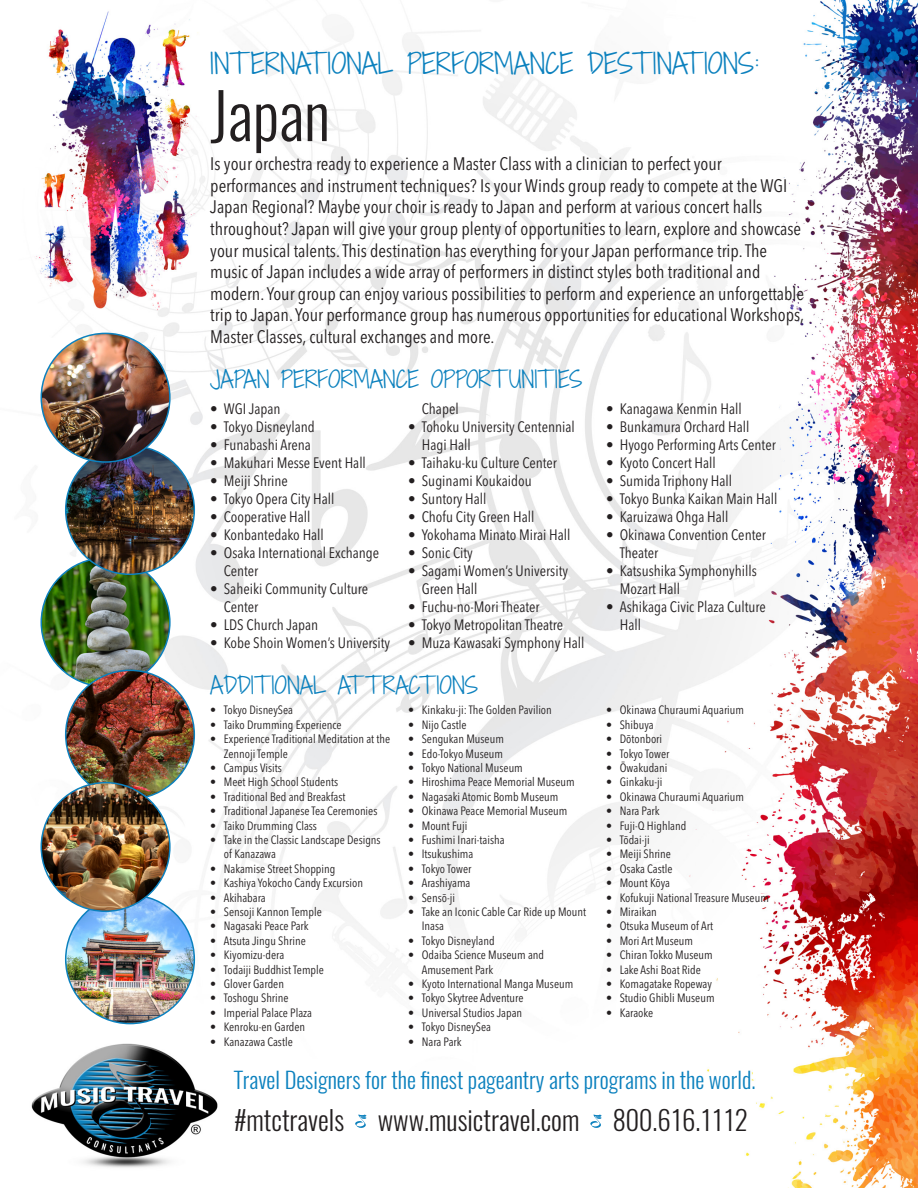
<style>
.page{position:relative;width:918px;height:1188px;background:#fff}
.page>*{position:absolute;margin:0;border:0;box-sizing:border-box;transform-origin:0 0}
.Head_1{font:300 63px "Oswald";color:#231f20}
.t1{font:300 27px "Oswald";color:#231f20}
.Head_1-2{font:300 27px "Shadows Into";color:#0c81be}
.Head_1-3{font:300 22.5px "Oswald";color:#0c81be}
.Head_1-4{font:300 22.5px "Shadows Into";color:#0c81be}
.Body_Copy{font:condensed 18px/21.6px "Avenir Next LT Pro";color:#231f20}
.t2{font:condensed 15px/18px "Avenir Next LT Pro";color:#231f20}
.t3{font:condensed 12px/14.4px "Avenir Next LT Pro";color:#231f20}
</style>
<div class="page">
<img style="left:31px;top:0;width:887px;height:1188px">
<svg style="left:355px;top:1114px;width:12px;height:14px"></svg>
<svg style="left:590px;top:1114px;width:12px;height:14px"></svg>
<img style="left:41px;top:558px;width:129px;height:129px;border-radius:64px">
<img style="left:66px;top:446px;width:128px;height:128px;border-radius:64px">
<img style="left:66px;top:895px;width:128px;height:129px;border-radius:64px">
<img style="left:41px;top:333px;width:129px;height:129px;border-radius:64px">
<img style="left:66px;top:670px;width:128px;height:129px;border-radius:64px">
<img style="left:41px;top:783px;width:129px;height:128px;border-radius:64px">
<p class="Head_1-2" style="left:210px;top:43px;width:551px">INT ERNATIONAL PERFORMANCE DESTINATIONS:</p>
<p class="Head_1" style="left:210px;top:74px;width:121px">Japan</p>
<p class="Body_Copy" style="left:210px;top:153px;width:595px">Is your orchestra ready to experience a Master Class with a clinician to perfect your performances and instrument techniques? Is your Winds group ready to compete at the WGI Japan Regional? Maybe your choir is ready to Japan and perform at various concert halls throughout? Japan will give your group plenty of opportunities to learn, explore and showcase your musical talents. This destination has everything for your Japan performance trip. The music of Japan includes a wide array of performers in distinct styles both traditional and modern. Your group can enjoy various possibilities to perform and experience an unforgettable trip to Japan. Your performance group has numerous opportunities for educational Workshops, Master Classes, cultural exchanges and more.</p>
<p class="Head_1-4" style="left:210px;top:363px;width:374px">JAPAN PERFORMANCE OPPORT UNITIES</p>
<p class="t2" style="left:210px;top:400px;width:72px">• WGI Japan</p>
<p class="t2" style="left:210px;top:418px;width:106px">• Tokyo Disneyland</p>
<p class="t2" style="left:210px;top:436px;width:102px">• Funabashi Arena</p>
<p class="t2" style="left:210px;top:454px;width:157px">• Makuhari Messe Event Hall</p>
<p class="t2" style="left:210px;top:472px;width:79px">• Meiji Shrine</p>
<p class="t2" style="left:210px;top:490px;width:126px">• Tokyo Opera City Hall</p>
<p class="t2" style="left:210px;top:508px;width:102px">• Cooperative Hall</p>
<p class="t2" style="left:210px;top:526px;width:115px">• Konbantedako Hall</p>
<p class="t2" style="left:224px;top:544px;width:157px;text-indent:-14px">• Osaka International Exchange<br>Center</p>
<p class="t2" style="left:224px;top:580px;width:146px;text-indent:-14px">• Saheiki Community Culture<br>Center</p>
<p class="t2" style="left:210px;top:616px;width:109px">• LDS Church Japan</p>
<p class="t2" style="left:210px;top:634px;width:181px">• Kobe Shoin Women’s University</p>
<p class="t2" style="left:422px;top:400px;width:38px">Chapel</p>
<p class="t2" style="left:422px;top:418px;width:155px;text-indent:-14px">• Tohoku University Centennial<br>Hagi Hall</p>
<p class="t2" style="left:408px;top:454px;width:150px">• Taihaku-ku Culture Center</p>
<p class="t2" style="left:408px;top:472px;width:125px">• Suginami Koukaidou</p>
<p class="t2" style="left:408px;top:490px;width:80px">• Suntory Hall</p>
<p class="t2" style="left:408px;top:508px;width:128px">• Chofu City Green Hall</p>
<p class="t2" style="left:408px;top:526px;width:164px">• Yokohama Minato Mirai Hall</p>
<p class="t2" style="left:408px;top:544px;width:66px">• Sonic City</p>
<p class="t2" style="left:422px;top:562px;width:148px;text-indent:-14px">• Sagami Women’s University<br>Green Hall</p>
<p class="t2" style="left:408px;top:598px;width:133px">• Fuchu-no-Mori Theater</p>
<p class="t2" style="left:408px;top:616px;width:156px">• Tokyo Metropolitan Theatre</p>
<p class="t2" style="left:408px;top:634px;width:178px">• Muza Kawasaki Symphony Hall</p>
<p class="Head_1-4" style="left:210px;top:669px;width:269px">ADDITIONAL AT T RACTIONS</p>
<p class="t3" style="left:210px;top:703px;width:84px">• Tokyo DisneySea</p>
<p class="t3" style="left:210px;top:717px;width:133px">• Taiko Drumming Experience</p>
<p class="t3" style="left:224px;top:732px;width:168px;text-indent:-14px">• Experience Traditional Meditation at the<br>Zennoji Temple</p>
<p class="t3" style="left:210px;top:761px;width:73px">• Campus Visits</p>
<p class="t3" style="left:210px;top:775px;width:129px">• Meet High School Students</p>
<p class="t3" style="left:210px;top:789px;width:137px">• Traditional Bed and Breakfast</p>
<p class="t3" style="left:210px;top:804px;width:169px">• Traditional Japanese Tea Ceremonies</p>
<p class="t3" style="left:210px;top:818px;width:108px">• Taiko Drumming Class</p>
<p class="t3" style="left:224px;top:833px;width:158px;text-indent:-14px">• Take in the Classic Landscape Designs of Kanazawa</p>
<p class="t3" style="left:210px;top:861px;width:127px">• Nakamise Street Shopping</p>
<p class="t3" style="left:210px;top:876px;width:154px">• Kashiya Yokocho Candy Excursion</p>
<p class="t3" style="left:210px;top:890px;width:57px">• Akihabara</p>
<p class="t3" style="left:210px;top:905px;width:113px">• Sensoji Kannon Temple</p>
<p class="t3" style="left:210px;top:919px;width:100px">• Nagasaki Peace Park</p>
<p class="t3" style="left:210px;top:933px;width:97px">• Atsuta Jingu Shrine</p>
<p class="t3" style="left:210px;top:948px;width:75px">• Kiyomizu-dera</p>
<p class="t3" style="left:210px;top:962px;width:115px">• Todaiji Buddhist Temple</p>
<p class="t3" style="left:210px;top:977px;width:75px">• Glover Garden</p>
<p class="t3" style="left:210px;top:991px;width:80px">• Toshogu Shrine</p>
<p class="t3" style="left:210px;top:1005px;width:103px">• Imperial Palace Plaza</p>
<p class="t3" style="left:210px;top:1020px;width:96px">• Kenroku-en Garden</p>
<p class="t3" style="left:210px;top:1034px;width:84px">• Kanazawa Castle</p>
<p class="t3" style="left:408px;top:703px;width:145px">• Kinkaku-ji: The Golden Pavilion</p>
<p class="t3" style="left:408px;top:717px;width:60px">• Nijo Castle</p>
<p class="t3" style="left:408px;top:732px;width:97px">• Sengukan Museum</p>
<p class="t3" style="left:408px;top:746px;width:96px">• Edo-Tokyo Museum</p>
<p class="t3" style="left:408px;top:761px;width:116px">• Tokyo National Museum</p>
<p class="t3" style="left:408px;top:775px;width:168px">• Hiroshima Peace Memorial Museum</p>
<p class="t3" style="left:408px;top:789px;width:152px">• Nagasaki Atomic Bomb Museum</p>
<p class="t3" style="left:408px;top:804px;width:161px">• Okinawa Peace Memorial Museum</p>
<p class="t3" style="left:408px;top:818px;width:61px">• Mount Fuji</p>
<p class="t3" style="left:408px;top:833px;width:98px">• Fushimi Inari-taisha</p>
<p class="t3" style="left:408px;top:847px;width:67px">• Itsukushima</p>
<p class="t3" style="left:408px;top:861px;width:65px">• Tokyo Tower</p>
<p class="t3" style="left:408px;top:876px;width:64px">• Arashiyama</p>
<p class="t3" style="left:408px;top:890px;width:48px">• Sensō-ji</p>
<p class="t3" style="left:422px;top:905px;width:166px;text-indent:-14px">• Take an Iconic Cable Car Ride up Mount<br>Inasa</p>
<p class="t3" style="left:408px;top:933px;width:88px">• Tokyo Disneyland</p>
<p class="t3" style="left:422px;top:948px;width:124px;text-indent:-14px">• Odaiba Science Museum and<br>Amusement Park</p>
<p class="t3" style="left:408px;top:977px;width:167px">• Kyoto International Manga Museum</p>
<p class="t3" style="left:408px;top:991px;width:117px">• Tokyo Skytree Adventure</p>
<p class="t3" style="left:408px;top:1005px;width:115px">• Universal Studios Japan</p>
<p class="t3" style="left:408px;top:1020px;width:84px">• Tokyo DisneySea</p>
<p class="t3" style="left:408px;top:1034px;width:55px">• Nara Park</p>
<p class="t2" style="left:606px;top:400px;width:137px">• Kanagawa Kenmin Hall</p>
<p class="t2" style="left:606px;top:418px;width:145px">• Bunkamura Orchard Hall</p>
<p class="t2" style="left:606px;top:436px;width:171px">• Hyogo Performing Arts Center</p>
<p class="t2" style="left:606px;top:454px;width:111px">• Kyoto Concert Hall</p>
<p class="t2" style="left:606px;top:472px;width:127px">• Sumida Triphony Hall</p>
<p class="t2" style="left:606px;top:490px;width:173px">• Tokyo Bunka Kaikan Main Hall</p>
<p class="t2" style="left:606px;top:508px;width:124px">• Karuizawa Ohga Hall</p>
<p class="t2" style="left:620px;top:526px;width:148px;text-indent:-14px">• Okinawa Convention Center<br>Theater</p>
<p class="t2" style="left:620px;top:562px;width:139px;text-indent:-14px">• Katsushika Symphonyhills<br>Mozart Hall</p>
<p class="t2" style="left:620px;top:598px;width:148px;text-indent:-14px">• Ashikaga Civic Plaza Culture<br>Hall</p>
<p class="t3" style="left:606px;top:703px;width:139px">• Okinawa Churaumi Aquarium</p>
<p class="t3" style="left:606px;top:717px;width:49px">• Shibuya</p>
<p class="t3" style="left:606px;top:732px;width:57px">• Dōtonbori</p>
<p class="t3" style="left:606px;top:746px;width:65px">• Tokyo Tower</p>
<p class="t3" style="left:606px;top:761px;width:63px">• Ōwakudani</p>
<p class="t3" style="left:606px;top:775px;width:58px">• Ginkaku-ji</p>
<p class="t3" style="left:606px;top:789px;width:139px">• Okinawa Churaumi Aquarium</p>
<p class="t3" style="left:606px;top:804px;width:55px">• Nara Park</p>
<p class="t3" style="left:606px;top:818px;width:82px">• Fuji-Q Highland</p>
<p class="t3" style="left:606px;top:833px;width:45px">• Tōdai-ji</p>
<p class="t3" style="left:606px;top:847px;width:66px">• Meiji Shrine</p>
<p class="t3" style="left:606px;top:861px;width:68px">• Osaka Castle</p>
<p class="t3" style="left:606px;top:876px;width:65px">• Mount Kōya</p>
<p class="t3" style="left:606px;top:890px;width:164px">• Kofukuji National Treasure Museum</p>
<p class="t3" style="left:606px;top:905px;width:52px">• Miraikan</p>
<p class="t3" style="left:606px;top:919px;width:108px">• Otsuka Museum of Art</p>
<p class="t3" style="left:606px;top:933px;width:88px">• Mori Art Museum</p>
<p class="t3" style="left:606px;top:948px;width:108px">• Chiran Tokko Museum</p>
<p class="t3" style="left:606px;top:962px;width:96px">• Lake Ashi Boat Ride</p>
<p class="t3" style="left:606px;top:977px;width:107px">• Komagatake Ropeway</p>
<p class="t3" style="left:606px;top:991px;width:110px">• Studio Ghibli Museum</p>
<p class="t3" style="left:606px;top:1005px;width:49px">• Karaoke</p>
<p class="Head_1-3" style="left:234px;top:1065px;width:523px">Travel Designers for the finest pageantry arts programs in the world.</p>
<p class="t1" style="left:234px;top:1102px;width:516px">#mtctravels www.musictravel.com 800.616.1112</p>
</div>
